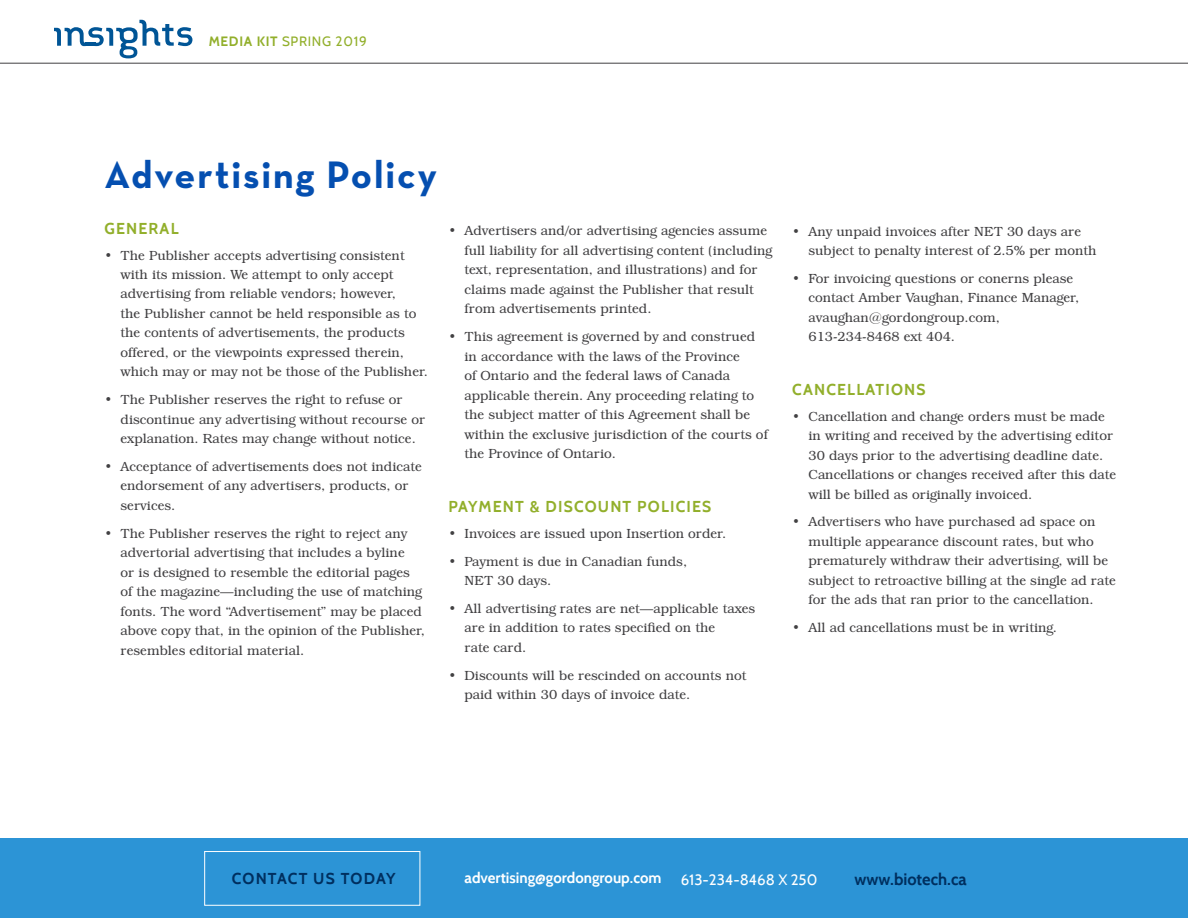
<style>
.page{position:relative;width:1188px;height:918px;background:#fff}
.page>*{position:absolute;margin:0;border:0;box-sizing:border-box;transform-origin:0 0}
.t1{font:700 39px "Neutra Text TF";letter-spacing:.05em;color:#054fb0}
.t2{font:700 16.5px "Cabin";color:#002f5f}
.t3{font:700 15.75px "Cabin";letter-spacing:.075em;color:#92af2b}
.t4{font:700 15.75px "Cabin";letter-spacing:.065em;color:#002f5f}
.t5{font:700 15px "Cabin";color:#fff}
.t6{font:15px "Cabin";color:#fff}
.t7{font:300 13.5px/19.5px "Bookman IT Cby BT";color:#414042}
.t8{font:13.5px "Cabin";letter-spacing:.05em;color:#92af2b}
.s1{font-weight:700}
</style>
<div class="page">
<hr style="left:0;top:63px;width:1188px;height:1px;background:#414042">
<svg style="left:54px;top:20px;width:138px;height:38px"></svg>
<div style="left:0;top:839px;width:1188px;height:79px;background:#2c94d6"></div>
<div style="left:204px;top:851px;width:216px;height:55px;border:1px solid #fff"></div>
<p class="t8" style="left:209px;top:33px;width:160px"><span class="s1">MEDIA KIT</span> SPRING 2019</p>
<h1 class="t1" style="left:104px;top:151px;width:334px">Advertising Policy</h1>
<p class="t3" style="left:104px;top:219px;width:76px">GENERAL</p>
<p class="t7" style="left:121px;top:245px;width:309px;text-indent:-16px">• The Publisher accepts advertising consistent with its mission. We attempt to only accept advertising from reliable vendors; however,<br>the Publisher cannot be held responsible as to the contents of advertisements, the products offered, or the viewpoints expressed therein, which may or may not be those of the Publisher.</p>
<p class="t7" style="left:121px;top:390px;width:306px;text-indent:-16px">• The Publisher reserves the right to refuse or discontinue any advertising without recourse or explanation. Rates may change without notice.</p>
<p class="t7" style="left:121px;top:457px;width:303px;text-indent:-16px">• Acceptance of advertisements does not indicate endorsement of any advertisers, products, or services.</p>
<p class="t7" style="left:121px;top:523px;width:306px;text-indent:-16px">• The Publisher reserves the right to reject any advertorial advertising that includes a byline<br>or is designed to resemble the editorial pages of the magazine—including the use of matching fonts. The word “Advertisement” may be placed above copy that, in the opinion of the Publisher, resembles editorial material.</p>
<p class="t7" style="left:465px;top:221px;width:309px;text-indent:-16px">• Advertisers and/or advertising agencies assume full liability for all advertising content (including text, representation, and illustrations) and for claims made against the Publisher that result from advertisements printed.</p>
<p class="t7" style="left:465px;top:327px;width:305px;text-indent:-16px">• This agreement is governed by and construed in accordance with the laws of the Province<br>of Ontario and the federal laws of Canada applicable therein. Any proceeding relating to the subject matter of this Agreement shall be within the exclusive jurisdiction of the courts of the Province of Ontario.</p>
<p class="t3" style="left:448px;top:497px;width:264px">PAYMENT &amp; DISCOUNT POLICIES</p>
<p class="t7" style="left:448px;top:523px;width:279px">• Invoices are issued upon Insertion order.</p>
<p class="t7" style="left:465px;top:551px;width:224px;text-indent:-16px">• Payment is due in Canadian funds,<br>NET 30 days.</p>
<p class="t7" style="left:465px;top:598px;width:292px;text-indent:-16px">• All advertising rates are net—applicable taxes are in addition to rates specified on the<br>rate card.</p>
<p class="t7" style="left:465px;top:665px;width:283px;text-indent:-16px">• Discounts will be rescinded on accounts not paid within 30 days of invoice date.</p>
<p class="t7" style="left:808px;top:221px;width:290px;text-indent:-16px">• Any unpaid invoices after NET 30 days are subject to penalty interest of 2.5% per month</p>
<p class="t7" style="left:808px;top:268px;width:272px;text-indent:-16px">• For invoicing questions or conerns please contact Amber Vaughan, Finance Manager, avaughan@gordongroup.com, 613-234-8468 ext 404.</p>
<p class="t3" style="left:792px;top:380px;width:135px">CANCELLATIONS</p>
<p class="t7" style="left:808px;top:406px;width:309px;text-indent:-16px">• Cancellation and change orders must be made in writing and received by the advertising editor 30 days prior to the advertising deadline date.<br>Cancellations or changes received after this date will be billed as originally invoiced.</p>
<p class="t7" style="left:808px;top:512px;width:309px;text-indent:-16px">• Advertisers who have purchased ad space on multiple appearance discount rates, but who prematurely withdraw their advertising, will be subject to retroactive billing at the single ad rate for the ads that ran prior to the cancellation.</p>
<p class="t7" style="left:792px;top:618px;width:266px">• All ad cancellations must be in writing.</p>
<p class="t4" style="left:232px;top:869px;width:165px">CONTACT US TODAY</p>
<p class="t5" style="left:465px;top:869px;width:198px">advertising@gordongroup.com</p>
<p class="t6" style="left:681px;top:870px;width:138px">613-234-8468 X 250</p>
<p class="t2" style="left:855px;top:869px;width:114px">www.biotech.ca</p>
</div>
